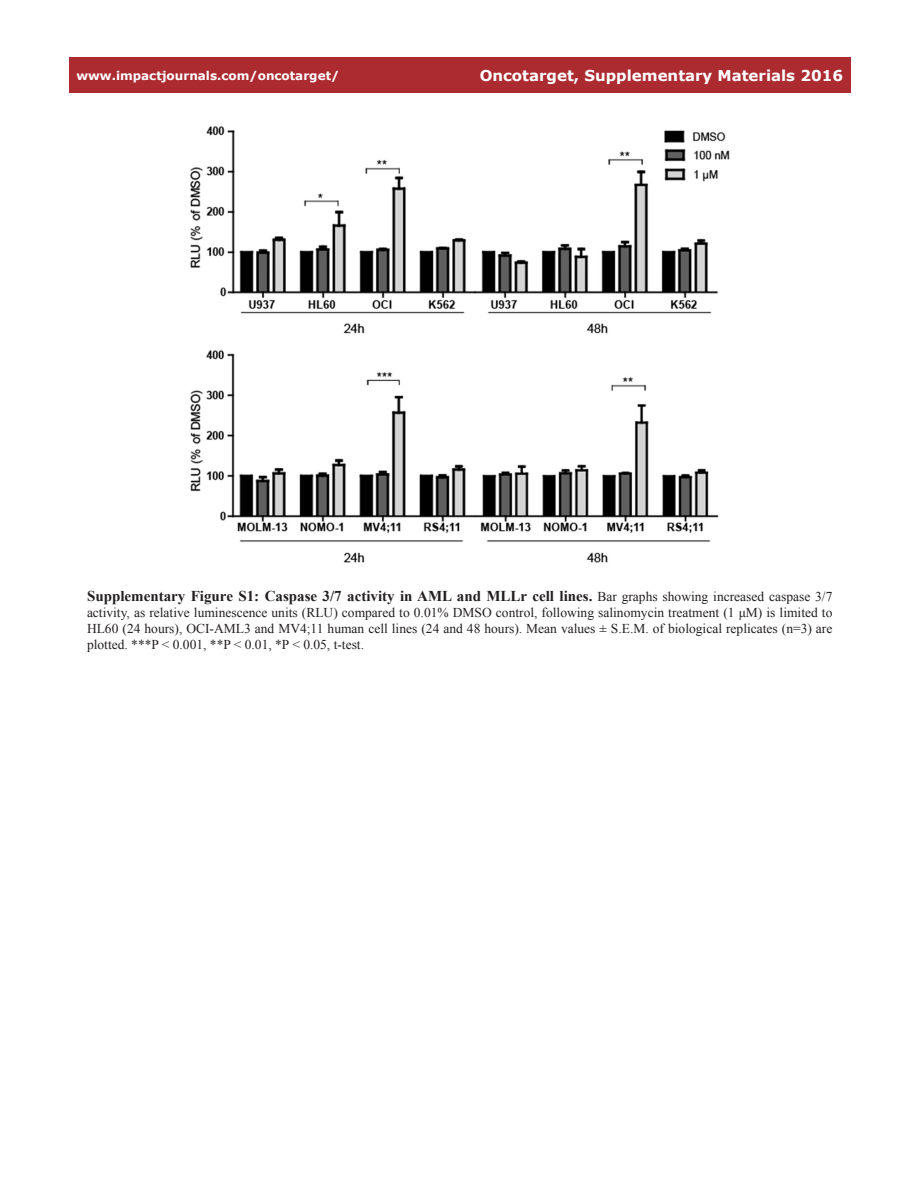
<style>
.page{position:relative;width:918px;height:1188px;background:#fff}
.page>*{position:absolute;margin:0;border:0;box-sizing:border-box;transform-origin:0 0}
.figuretext{font:700 15px "Times New Roman";color:#231f20}
.t1{font:700 15px "Verdana";color:#fff}
.figuretext-2{font:13.5px/16.2px "Times New Roman";color:#231f20;text-align:justify}
.t2{font:700 12px "Verdana";color:#fff}
.s1{font-weight:400;font-size:13.5px}
</style>
<div class="page">
<div style="left:69px;top:57px;width:781px;height:36px;background:#ac2b31"></div>
<img style="left:190px;top:127px;width:540px;height:436px">
<p class="t2" style="left:76px;top:67px;width:264px">www.impactjournals.com/oncotarget/</p>
<p class="t1" style="left:480px;top:65px;width:365px">Oncotarget, Supplementary Materials 2016</p>
<p class="figuretext" style="left:87px;top:585px;width:747px">Supplementary Figure S1: Caspase 3/7 activity in AML and MLLr cell lines. <span class="s1">Bar graphs showing increased caspase 3/7</span></p>
<p class="figuretext-2" style="left:87px;top:604px;width:747px">activity, as relative luminescence units (RLU) compared to 0.01% DMSO control, following salinomycin treatment (1 μM) is limited to HL60 (24 hours), OCI-AML3 and MV4;11 human cell lines (24 and 48 hours). Mean values ± S.E.M. of biological replicates (n=3) are plotted. ***P &lt; 0.001, **P &lt; 0.01, *P &lt; 0.05, t-test.</p>
</div>
